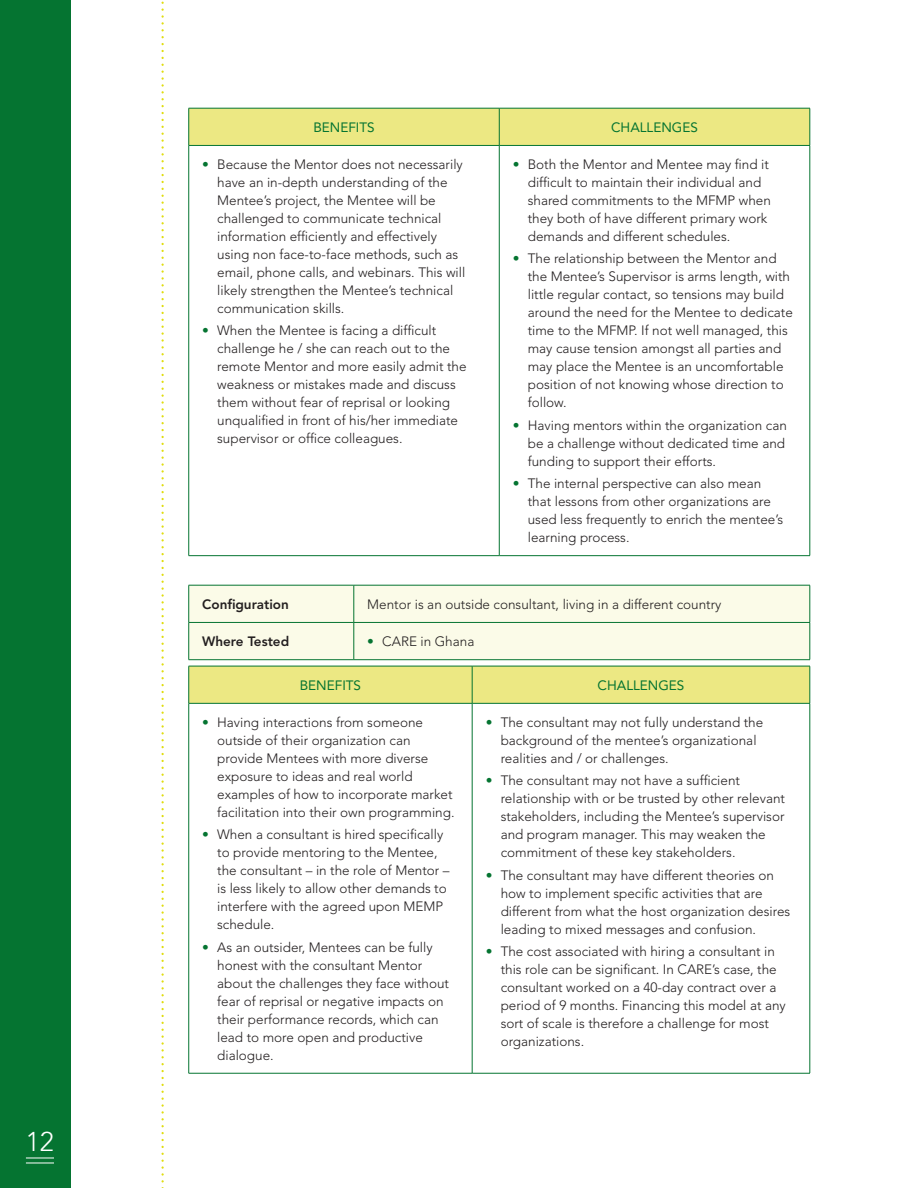
<style>
.page{position:relative;width:918px;height:1188px;background:#fff}
.page>*{position:absolute;margin:0;border:0;box-sizing:border-box;transform-origin:0 0}
.t1{font:300 27px "Avenir";color:#fff}
.t2{font:300 13.5px/18px "Avenir";color:#231f20}
.t3{font:13.5px "Avenir";color:#057431}
.t4{font:800 13.5px "Avenir";color:#231f20}
.s1{color:#057431}
</style>
<div class="page">
<div style="left:0;top:0;width:70px;height:1188px;background:#057431"></div>
<svg style="left:26px;top:1157px;width:28px;height:6px"></svg>
<svg style="left:161px;top:1px;width:3px;height:1187px"></svg>
<div style="left:189px;top:109px;width:621px;height:36px;background:#ece883"></div>
<svg style="left:189px;top:146px;width:621px;height:409px"></svg>
<hr style="left:189px;top:108px;width:310px;height:1px;background:#057431">
<hr style="left:188px;top:108px;width:1px;height:37px;background:#057431">
<hr style="left:499px;top:108px;width:311px;height:1px;background:#057431">
<hr style="left:499px;top:108px;width:1px;height:37px;background:#057431">
<hr style="left:810px;top:108px;width:1px;height:37px;background:#057431">
<hr style="left:189px;top:145px;width:310px;height:1px;background:#057431">
<hr style="left:188px;top:146px;width:1px;height:409px;background:#057431">
<hr style="left:499px;top:145px;width:311px;height:1px;background:#057431">
<hr style="left:499px;top:146px;width:1px;height:409px;background:#057431">
<hr style="left:810px;top:146px;width:1px;height:409px;background:#057431">
<hr style="left:189px;top:555px;width:310px;height:1px;background:#057431">
<hr style="left:499px;top:555px;width:311px;height:1px;background:#057431">
<div style="left:189px;top:586px;width:621px;height:73px;background:#fbfbe8"></div>
<hr style="left:189px;top:585px;width:165px;height:1px;background:#057431">
<hr style="left:188px;top:585px;width:1px;height:37px;background:#057431">
<hr style="left:354px;top:585px;width:456px;height:1px;background:#057431">
<hr style="left:354px;top:585px;width:1px;height:37px;background:#057431">
<hr style="left:810px;top:585px;width:1px;height:37px;background:#057431">
<hr style="left:189px;top:622px;width:165px;height:1px;background:#057431">
<hr style="left:188px;top:623px;width:1px;height:37px;background:#057431">
<hr style="left:354px;top:622px;width:456px;height:1px;background:#057431">
<hr style="left:354px;top:623px;width:1px;height:37px;background:#057431">
<hr style="left:810px;top:623px;width:1px;height:37px;background:#057431">
<hr style="left:189px;top:659px;width:165px;height:1px;background:#057431">
<hr style="left:354px;top:659px;width:456px;height:1px;background:#057431">
<div style="left:189px;top:667px;width:621px;height:36px;background:#ece883"></div>
<svg style="left:189px;top:704px;width:621px;height:369px"></svg>
<hr style="left:189px;top:666px;width:283px;height:1px;background:#057431">
<hr style="left:188px;top:666px;width:1px;height:37px;background:#057431">
<hr style="left:472px;top:666px;width:338px;height:1px;background:#057431">
<hr style="left:472px;top:666px;width:1px;height:37px;background:#057431">
<hr style="left:810px;top:666px;width:1px;height:37px;background:#057431">
<hr style="left:189px;top:703px;width:283px;height:1px;background:#057431">
<hr style="left:188px;top:704px;width:1px;height:369px;background:#057431">
<hr style="left:472px;top:703px;width:338px;height:1px;background:#057431">
<hr style="left:472px;top:704px;width:1px;height:369px;background:#057431">
<hr style="left:810px;top:704px;width:1px;height:369px;background:#057431">
<hr style="left:189px;top:1073px;width:283px;height:1px;background:#057431">
<hr style="left:472px;top:1073px;width:338px;height:1px;background:#057431">
<h1 class="t1" style="left:26px;top:1126px;width:30px">12</h1>
<p class="t3" style="left:313px;top:119px;width:63px">BENEFITS</p>
<p class="t3" style="left:611px;top:119px;width:88px">CHALLENGES</p>
<p class="t2" style="left:217px;top:156px;width:250px;text-indent:-15px"><span class="s1">•</span> Because the Mentor does not necessarily have an in-depth understanding of the Mentee’s project, the Mentee will be challenged to communicate technical information efficiently and effectively using non face-to-face methods, such as email, phone calls, and webinars. This will likely strengthen the Mentee’s technical communication skills.</p>
<p class="t2" style="left:217px;top:322px;width:251px;text-indent:-15px"><span class="s1">•</span> When the Mentee is facing a difficult challenge he / she can reach out to the remote Mentor and more easily admit the weakness or mistakes made and discuss them without fear of reprisal or looking unqualified in front of his/her immediate supervisor or office colleagues.</p>
<p class="t2" style="left:528px;top:155px;width:245px;text-indent:-15px"><span class="s1">•</span> Both the Mentor and Mentee may find it difficult to maintain their individual and shared commitments to the MFMP when they both of have different primary work demands and different schedules.</p>
<p class="t2" style="left:528px;top:250px;width:267px;text-indent:-15px"><span class="s1">•</span> The relationship between the Mentor and the Mentee’s Supervisor is arms length, with little regular contact, so tensions may build around the need for the Mentee to dedicate time to the MFMP. If not well managed, this may cause tension amongst all parties and may place the Mentee is an uncomfortable position of not knowing whose direction to follow.</p>
<p class="t2" style="left:528px;top:416px;width:261px;text-indent:-15px"><span class="s1">•</span> Having mentors within the organization can be a challenge without dedicated time and funding to support their efforts.</p>
<p class="t2" style="left:528px;top:474px;width:257px;text-indent:-15px"><span class="s1">•</span> The internal perspective can also mean that lessons from other organizations are used less frequently to enrich the mentee’s learning process.</p>
<p class="t4" style="left:202px;top:596px;width:88px">Configuration</p>
<p class="t2" style="left:367px;top:595px;width:356px">Mentor is an outside consultant, living in a different country</p>
<p class="t4" style="left:202px;top:634px;width:88px">Where Tested</p>
<p class="t2" style="left:367px;top:633px;width:109px"><span class="s1">•</span> CARE in Ghana</p>
<p class="t3" style="left:300px;top:677px;width:63px">BENEFITS</p>
<p class="t3" style="left:598px;top:677px;width:88px">CHALLENGES</p>
<p class="t2" style="left:217px;top:713px;width:239px;text-indent:-15px"><span class="s1">•</span> Having interactions from someone outside of their organization can provide Mentees with more diverse exposure to ideas and real world examples of how to incorporate market facilitation into their own programming.</p>
<p class="t2" style="left:217px;top:826px;width:234px;text-indent:-15px"><span class="s1">•</span> When a consultant is hired specifically to provide mentoring to the Mentee, the consultant – in the role of Mentor – is less likely to allow other demands to interfere with the agreed upon MEMP schedule.</p>
<p class="t2" style="left:217px;top:938px;width:233px;text-indent:-15px"><span class="s1">•</span> As an outsider, Mentees can be fully honest with the consultant Mentor about the challenges they face without fear of reprisal or negative impacts on their performance records, which can lead to more open and productive dialogue.</p>
<p class="t2" style="left:501px;top:713px;width:264px;text-indent:-15px"><span class="s1">•</span> The consultant may not fully understand the background of the mentee’s organizational realities and / or challenges.</p>
<p class="t2" style="left:501px;top:772px;width:286px;text-indent:-15px"><span class="s1">•</span> The consultant may not have a sufficient relationship with or be trusted by other relevant stakeholders, including the Mentee’s supervisor and program manager. This may weaken the commitment of these key stakeholders.</p>
<p class="t2" style="left:501px;top:866px;width:291px;text-indent:-15px"><span class="s1">•</span> The consultant may have different theories on how to implement specific activities that are different from what the host organization desires leading to mixed messages and confusion.</p>
<p class="t2" style="left:501px;top:942px;width:287px;text-indent:-15px"><span class="s1">•</span> The cost associated with hiring a consultant in this role can be significant. In CARE’s case, the consultant worked on a 40-day contract over a period of 9 months. Financing this model at any sort of scale is therefore a challenge for most organizations.</p>
</div>
